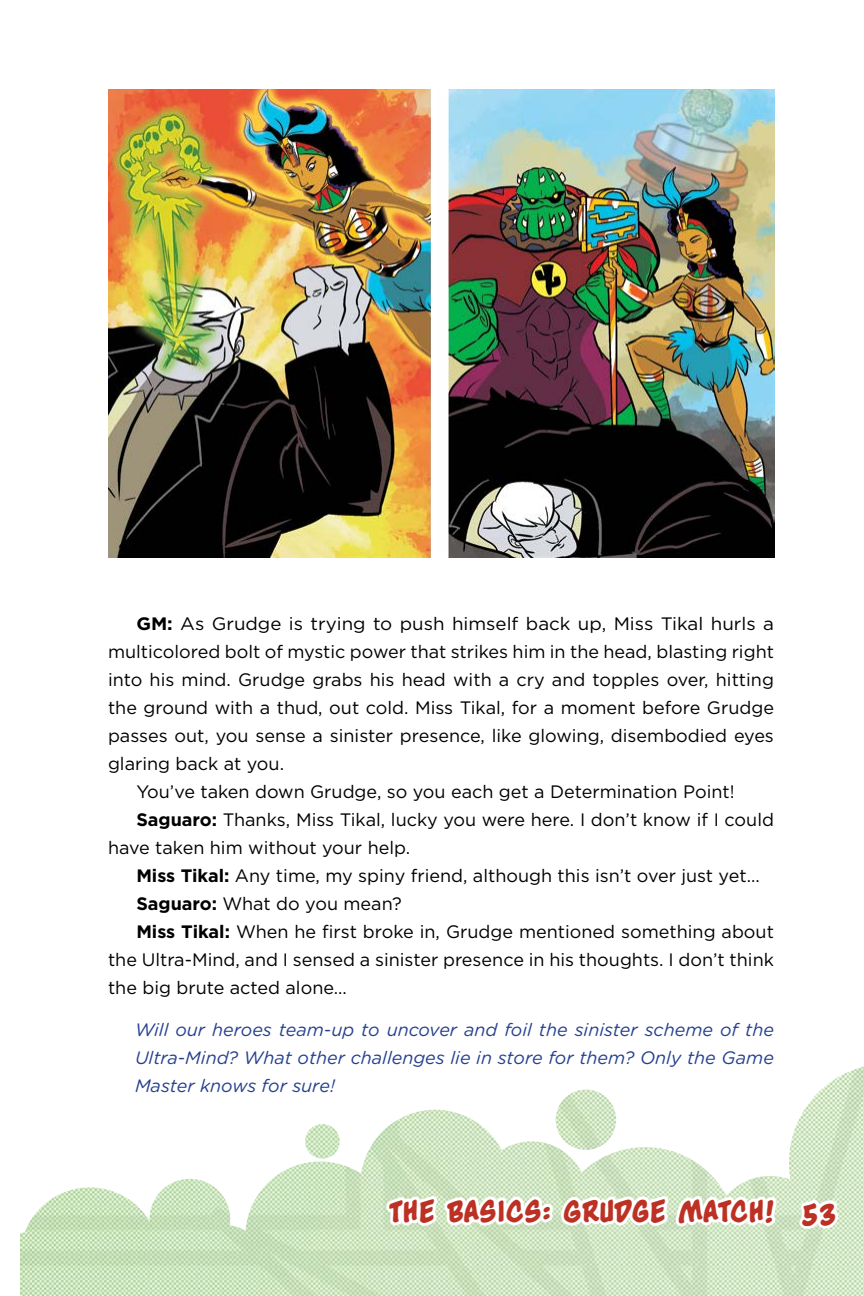
<style>
.page{position:relative;width:864px;height:1296px;background:#fff}
.page>*{position:absolute;margin:0;border:0;box-sizing:border-box;transform-origin:0 0}
.t1{font:36px "Big Bad Bold BB";letter-spacing:.05em;color:#bc3123}
.t2{font:18px "Gotham";color:#000}
.t3{font:italic 18px/28px "Gotham Rounded";color:#25408f;text-align:justify}
.t4{font:18px "Gotham";color:#000;scale:1.04 1}
.s1{font-weight:700}
.s2{font-size:38px}
</style>
<div class="page">
<img style="left:20px;top:1066px;width:844px;height:230px">
<img style="left:108px;top:90px;width:666px;height:467px">
<svg style="left:795px;top:1195px;width:48px;height:36px"></svg>
<svg style="left:382px;top:1066px;width:399px;height:230px"></svg>
<p class="t4" style="left:136px;top:612px;width:615px"><span class="s1">GM:</span> As Grudge is trying to push himself back up, Miss Tikal hurls a</p>
<p class="t2" style="left:108px;top:640px;width:668px">multicolored bolt of mystic power that strikes him in the head, blasting right</p>
<p class="t2" style="left:108px;top:668px;width:668px">into his mind. Grudge grabs his head with a cry and topples over, hitting</p>
<p class="t2" style="left:108px;top:696px;width:668px">the ground with a thud, out cold. Miss Tikal, for a moment before Grudge</p>
<p class="t2" style="left:108px;top:724px;width:667px">passes out, you sense a sinister presence, like glowing, disembodied eyes</p>
<p class="t2" style="left:108px;top:752px;width:178px">glaring back at you.</p>
<p class="t2" style="left:136px;top:780px;width:600px">You’ve taken down Grudge, so you each get a Determination Point!</p>
<p class="t2" style="left:136px;top:808px;width:639px"><span class="s1">Saguaro:</span> Thanks, Miss Tikal, lucky you were here. I don’t know if I could</p>
<p class="t2" style="left:108px;top:836px;width:304px">have taken him without your help.</p>
<p class="t2" style="left:136px;top:864px;width:625px"><span class="s1">Miss Tikal:</span> Any time, my spiny friend, although this isn’t over just yet…</p>
<p class="t2" style="left:136px;top:892px;width:267px"><span class="s1">Saguaro:</span> What do you mean?</p>
<p class="t2" style="left:136px;top:920px;width:639px"><span class="s1">Miss Tikal:</span> When he first broke in, Grudge mentioned something about</p>
<p class="t2" style="left:108px;top:948px;width:668px">the Ultra-Mind, and I sensed a sinister presence in his thoughts. I don’t think</p>
<p class="t2" style="left:108px;top:976px;width:240px">the big brute acted alone…</p>
<p class="t3" style="left:135px;top:1015px;width:641px">Will our heroes team-up to uncover and foil the sinister scheme of the Ultra-Mind? What other challenges lie in store for them? Only the Game Master knows for sure!</p>
<h1 class="t1" style="left:390px;top:1191px;width:447px">THE BASICS: GRUDGE MATCH! <span class="s2">53</span></h1>
</div>
